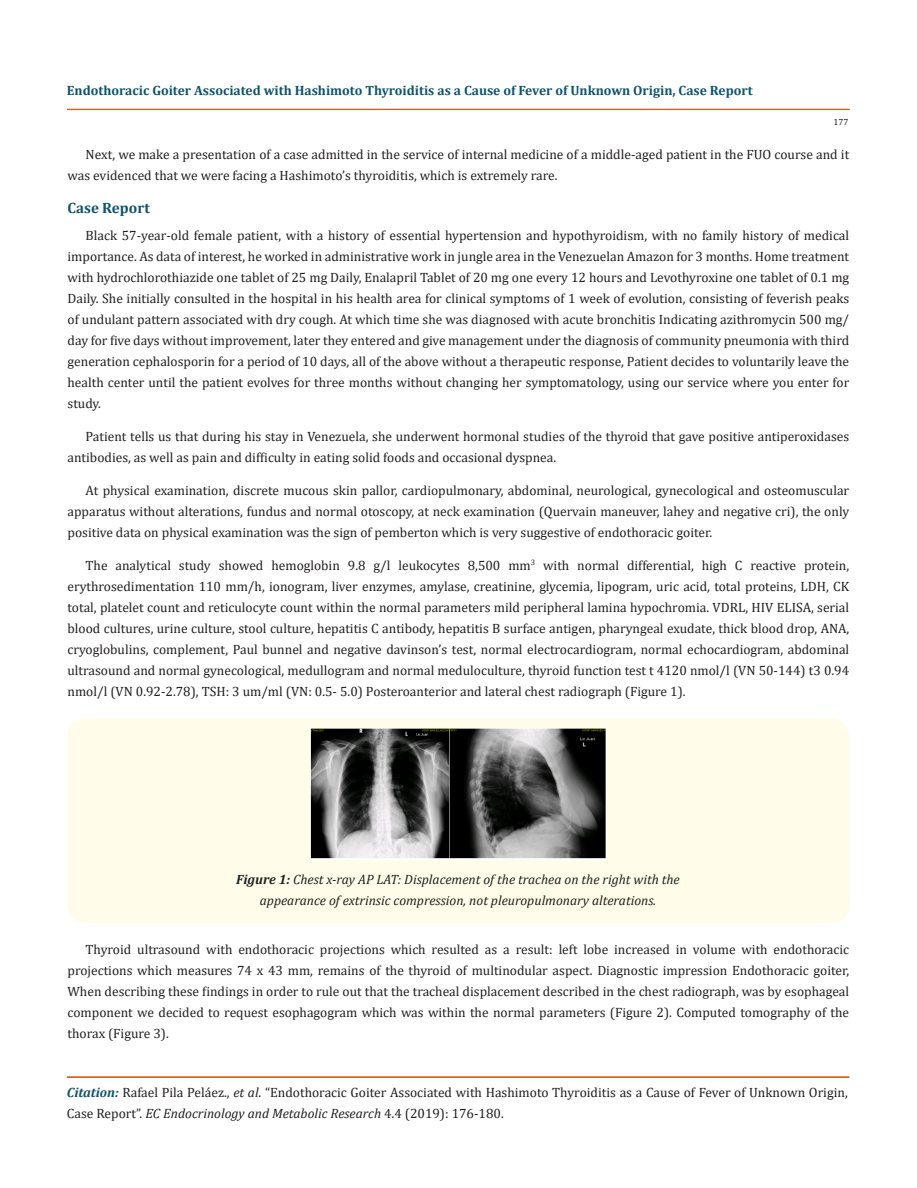
<style>
.page{position:relative;width:917px;height:1188px;background:#fff}
.page>*{position:absolute;margin:0;border:0;box-sizing:border-box;transform-origin:0 0}
.t1{font:700 15px "Cambria";color:#0e546a}
.t2{font:13.5px/21px "Cambria";color:#231f20;text-align:justify}
.t3{font:italic 13.5px/21px "Cambria";color:#231f20;text-align:center}
.t4{font:700 13.5px "Cambria";color:#0e546a}
.t5{font:9px "Cambria";color:#231f20}
.s1{font-weight:700}
.s2{font-weight:700;font-style:italic;color:#0e546a}
.s3{font-style:italic}
</style>
<div class="page">
<div style="left:67px;top:109px;width:782px;height:1px;border:1px solid #e05d1a"></div>
<div style="left:67px;top:1077px;width:782px;height:1px;border:1px solid #e05d1a"></div>
<div style="left:68px;top:718px;width:781px;height:205px;background:#fffde9;border-radius:18px"></div>
<img style="left:311px;top:729px;width:295px;height:131px">
<p class="t4" style="left:67px;top:81px;width:687px">Endothoracic Goiter Associated with Hashimoto Thyroiditis as a Cause of Fever of Unknown Origin, Case Report</p>
<p class="t5" style="left:833px;top:117px;width:16px">177</p>
<p class="t2" style="left:68px;top:144px;width:783px;text-indent:18px">Next, we make a presentation of a case admitted in the service of internal medicine of a middle-aged patient in the FUO course and it was evidenced that we were facing a Hashimoto’s thyroiditis, which is extremely rare.</p>
<p class="t1" style="left:68px;top:197px;width:84px">Case Report</p>
<p class="t2" style="left:68px;top:225px;width:783px;text-indent:18px">Black 57-year-old female patient, with a history of essential hypertension and hypothyroidism, with no family history of medical importance. As data of interest, he worked in administrative work in jungle area in the Venezuelan Amazon for 3 months. Home treatment with hydrochlorothiazide one tablet of 25 mg Daily, Enalapril Tablet of 20 mg one every 12 hours and Levothyroxine one tablet of 0.1 mg Daily. She initially consulted in the hospital in his health area for clinical symptoms of 1 week of evolution, consisting of feverish peaks of undulant pattern associated with dry cough. At which time she was diagnosed with acute bronchitis Indicating azithromycin 500 mg/ day for five days without improvement, later they entered and give management under the diagnosis of community pneumonia with third generation cephalosporin for a period of 10 days, all of the above without a therapeutic response, Patient decides to voluntarily leave the health center until the patient evolves for three months without changing her symptomatology, using our service where you enter for study.</p>
<p class="t2" style="left:68px;top:426px;width:783px;text-indent:18px">Patient tells us that during his stay in Venezuela, she underwent hormonal studies of the thyroid that gave positive antiperoxidases antibodies, as well as pain and difficulty in eating solid foods and occasional dyspnea.</p>
<p class="t2" style="left:68px;top:480px;width:783px;text-indent:18px">At physical examination, discrete mucous skin pallor, cardiopulmonary, abdominal, neurological, gynecological and osteomuscular apparatus without alterations, fundus and normal otoscopy, at neck examination (Quervain maneuver, lahey and negative cri), the only positive data on physical examination was the sign of pemberton which is very suggestive of endothoracic goiter.</p>
<p class="t2" style="left:68px;top:555px;width:783px;text-indent:18px">The analytical study showed hemoglobin 9.8 g/l leukocytes 8,500 mm<sup>3</sup> with normal differential, high C reactive protein, erythrosedimentation 110 mm/h, ionogram, liver enzymes, amylase, creatinine, glycemia, lipogram, uric acid, total proteins, LDH, CK total, platelet count and reticulocyte count within the normal parameters mild peripheral lamina hypochromia. VDRL, HIV ELISA, serial blood cultures, urine culture, stool culture, hepatitis C antibody, hepatitis B surface antigen, pharyngeal exudate, thick blood drop, ANA, cryoglobulins, complement, Paul bunnel and negative davinson’s test, normal electrocardiogram, normal echocardiogram, abdominal ultrasound and normal gynecological, medullogram and normal meduloculture, thyroid function test t 4120 nmol/l (VN 50-144) t3 0.94 nmol/l (VN 0.92-2.78), TSH: 3 um/ml (VN: 0.5- 5.0) Posteroanterior and lateral chest radiograph (Figure 1).</p>
<p class="t3" style="left:236px;top:868px;width:445px"><span class="s1">Figure 1:</span> Chest x-ray AP LAT: Displacement of the trachea on the right with the appearance of extrinsic compression, not pleuropulmonary alterations.</p>
<p class="t2" style="left:68px;top:939px;width:783px;text-indent:18px">Thyroid ultrasound with endothoracic projections which resulted as a result: left lobe increased in volume with endothoracic projections which measures 74 x 43 mm, remains of the thyroid of multinodular aspect. Diagnostic impression Endothoracic goiter, When describing these findings in order to rule out that the tracheal displacement described in the chest radiograph, was by esophageal component we decided to request esophagogram which was within the normal parameters (Figure 2). Computed tomography of the thorax (Figure 3).</p>
<p class="t2" style="left:67px;top:1082px;width:782px"><span class="s2">Citation:</span> Rafael Pila Peláez., <span class="s3">et al</span>. “Endothoracic Goiter Associated with Hashimoto Thyroiditis as a Cause of Fever of Unknown Origin,<br>Case Report”. <span class="s3">EC Endocrinology and Metabolic Research</span> 4.4 (2019): 176-180.</p>
</div>
